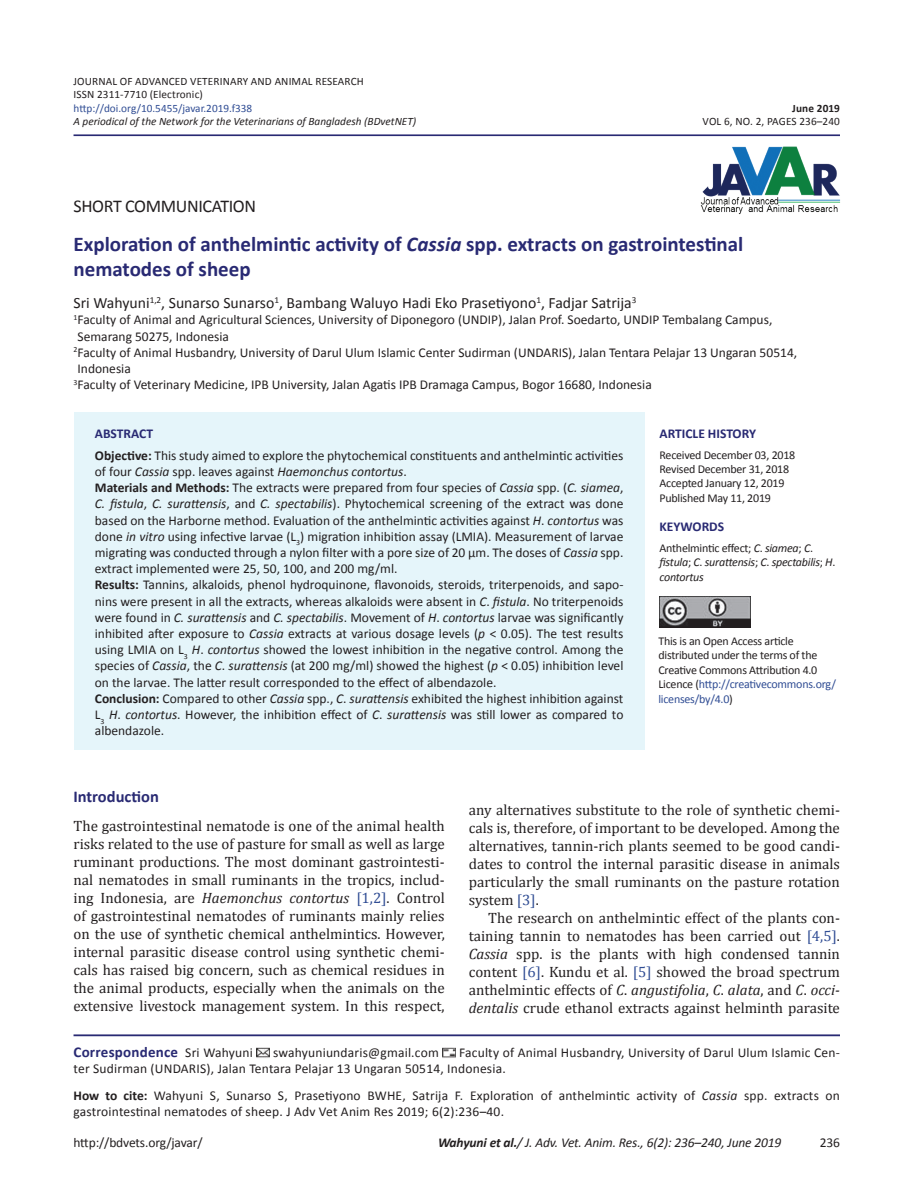
<style>
.page{position:relative;width:918px;height:1188px;background:#fff}
.page>*{position:absolute;margin:0;border:0;box-sizing:border-box;transform-origin:0 0}
.Article_Title{font:700 21px/25.2px "Calibri";color:#292a73}
.Issue_Date{font:18px "Calibri";letter-spacing:-.02em;color:#231f20}
.Head_A{font:700 16.5px "Calibri";color:#292a73}
.Authors{font:15.75px "Calibri";color:#231f20}
.Para_1st{font:15px/18px "Cambria";color:#231f20;text-align:justify}
.Para_Indent{font:15px/18px "Cambria";color:#231f20;text-align:justify}
.Author_Deatiles{font:700 15px "Calibri";letter-spacing:.015em;color:#292a73}
.ABSTRACT_TXT{font:13.5px/16.2px "Calibri";color:#231f20;text-align:justify}
.Affliation{font:13.5px/16.2px "Calibri";color:#231f20}
.Author_Deatiles-2{font:13.5px/16.2px "Calibri";letter-spacing:.015em;color:#231f20}
.t1{font:italic 13.5px "Calibri";letter-spacing:-.01em;color:#231f20}
.ABSTRACT_HD{font:700 13.5px "Calibri";color:#292a73}
.Issue_Date-2{font:12px/14.4px "Calibri";letter-spacing:-.02em;color:#231f20}
.Issue_Date-3{font:italic 12px/14.4px "Calibri";letter-spacing:-.02em;color:#231f20}
.VOL{font:11.25px "Calibri";letter-spacing:.01em;color:#231f20}
.DOI{font:italic 11.25px "Calibri";color:#231f20}
.VOL-2{font:11.25px "Calibri";color:#304d94}
.DOI-2{font:11.25px "Calibri";letter-spacing:.01em;color:#231f20}
.VOL-3{font:700 11.25px "Calibri";letter-spacing:.01em;color:#231f20}
.s1{font-style:italic}
.s2{font-weight:700}
.s3{font-style:normal}
.s4{color:#304d94}
.s5{font-weight:400;font-size:13.5px;color:#231f20}
</style>
<div class="page">
<hr style="left:74px;top:134px;width:766px;height:2px;background:#292a73">
<hr style="left:74px;top:1034px;width:766px;height:2px;background:#292a73">
<svg style="left:256px;top:1047px;width:13px;height:11px"></svg>
<svg style="left:443px;top:1047px;width:12px;height:11px"></svg>
<img style="left:700px;top:146px;width:141px;height:69px">
<div style="left:74px;top:413px;width:570px;height:337px;background:#e5f5fa"></div>
<img style="left:660px;top:597px;width:90px;height:30px">
<p class="VOL" style="left:74px;top:74px;width:292px">JOURNAL OF ADVANCED VETERINARY AND ANIMAL RESEARCH</p>
<p class="VOL" style="left:74px;top:88px;width:131px">ISSN 2311-7710 (Electronic)</p>
<p class="VOL-2" style="left:74px;top:101px;width:180px">http://doi.org/10.5455/javar.2019.f338</p>
<p class="VOL-3" style="left:792px;top:101px;width:49px">June 2019</p>
<p class="DOI" style="left:74px;top:115px;width:344px">A periodical of the Network for the Veterinarians of Bangladesh (BDvetNET)</p>
<p class="DOI-2" style="left:703px;top:115px;width:139px">VOL 6, NO. 2, PAGES 236–240</p>
<p class="Issue_Date" style="left:74px;top:195px;width:184px">SHORT COMMUNICATION</p>
<p class="Article_Title" style="left:74px;top:230px;width:671px">Exploration of anthelmintic activity of <span class="s1">Cassia</span> spp. extracts on gastrointestinal nematodes of sheep</p>
<p class="Authors" style="left:74px;top:293px;width:564px">Sri Wahyuni<sup>1,2</sup>, Sunarso Sunarso<sup>1</sup>, Bambang Waluyo Hadi Eko Prasetiyono<sup>1</sup>, Fadjar Satrija<sup>3</sup></p>
<p class="Affliation" style="left:74px;top:311px;width:700px"><sup>1</sup>Faculty of Animal and Agricultural Sciences, University of Diponegoro (UNDIP), Jalan Prof. Soedarto, UNDIP Tembalang Campus,<br>Semarang 50275, Indonesia</p>
<p class="Affliation" style="left:74px;top:344px;width:725px"><sup>2</sup>Faculty of Animal Husbandry, University of Darul Ulum Islamic Center Sudirman (UNDARIS), Jalan Tentara Pelajar 13 Ungaran 50514,<br>Indonesia</p>
<p class="Affliation" style="left:74px;top:376px;width:580px"><sup>3</sup>Faculty of Veterinary Medicine, IPB University, Jalan Agatis IPB Dramaga Campus, Bogor 16680, Indonesia</p>
<p class="ABSTRACT_HD" style="left:95px;top:425px;width:60px">ABSTRACT</p>
<p class="ABSTRACT_TXT" style="left:95px;top:447px;width:530px"><span class="s2">Objective:</span> This study aimed to explore the phytochemical constituents and anthelmintic activities of four <span class="s1">Cassia</span> spp. leaves against <span class="s1">Haemonchus contortus</span>.</p>
<p class="ABSTRACT_TXT" style="left:95px;top:479px;width:530px"><span class="s2">Materials and Methods:</span> The extracts were prepared from four species of <span class="s1">Cassia</span> spp. (<span class="s1">C. siamea</span>, <span class="s1">C. fistula</span>, <span class="s1">C. surattensis</span>, and <span class="s1">C. spectabilis</span>). Phytochemical screening of the extract was done based on the Harborne method. Evaluation of the anthelmintic activities against <span class="s1">H</span>. <span class="s1">contortus</span> was done <span class="s1">in vitro</span> using infective larvae (L<sub>3</sub>) migration inhibition assay (LMIA). Measurement of larvae migrating was conducted through a nylon filter with a pore size of 20 µm. The doses of <span class="s1">Cassia</span> spp. extract implemented were 25, 50, 100, and 200 mg/ml.</p>
<p class="ABSTRACT_TXT" style="left:95px;top:576px;width:530px"><span class="s2">Results:</span> Tannins, alkaloids, phenol hydroquinone, flavonoids, steroids, triterpenoids, and sapo&shy;nins were present in all the extracts, whereas alkaloids were absent in <span class="s1">C</span>. <span class="s1">fistula</span>. No triterpenoids were found in <span class="s1">C. surattensis</span> and <span class="s1">C. spectabilis</span>. Movement of <span class="s1">H</span>. <span class="s1">contortus</span> larvae was significantly inhibited after exposure to <span class="s1">Cassia</span> extracts at various dosage levels (<span class="s1">p</span> &lt; 0.05). The test results using LMIA on L<sub>3</sub> <span class="s1">H</span>. <span class="s1">contortus</span> showed the lowest inhibition in the negative control. Among the species of <span class="s1">Cassia</span>, the <span class="s1">C</span>. <span class="s1">surattensis</span> (at 200 mg/ml) showed the highest (<span class="s1">p</span> &lt; 0.05) inhibition level on the larvae. The latter result corresponded to the effect of albendazole.</p>
<p class="ABSTRACT_TXT" style="left:95px;top:690px;width:530px"><span class="s2">Conclusion:</span> Compared to other <span class="s1">Cassia</span> spp., <span class="s1">C</span>. <span class="s1">surattensis</span> exhibited the highest inhibition against L<sub>3</sub> <span class="s1">H</span>. <span class="s1">contortus</span>. However, the inhibition effect of <span class="s1">C</span>. <span class="s1">surattensis</span> was still lower as compared to albendazole.</p>
<p class="ABSTRACT_HD" style="left:660px;top:425px;width:98px">ARTICLE HISTORY</p>
<p class="Issue_Date-2" style="left:660px;top:447px;width:137px">Received December 03, 2018</p>
<p class="Issue_Date-2" style="left:660px;top:461px;width:131px">Revised December 31, 2018</p>
<p class="Issue_Date-2" style="left:660px;top:476px;width:126px">Accepted January 12, 2019</p>
<p class="Issue_Date-2" style="left:660px;top:490px;width:113px">Published May 11, 2019</p>
<p class="ABSTRACT_HD" style="left:660px;top:519px;width:66px">KEYWORDS</p>
<p class="Issue_Date-3" style="left:660px;top:540px;width:177px"><span class="s3">Anthelmintic effect;</span> C<span class="s3">.</span> siamea<span class="s3">;</span> C<span class="s3">. </span>fistula<span class="s3">;</span> C<span class="s3">.</span> surattensis<span class="s3">;</span> C<span class="s3">.</span> spectabilis<span class="s3">;</span> H<span class="s3">. </span>contortus</p>
<p class="Issue_Date-2" style="left:658px;top:633px;width:179px">This is an Open Access article distributed under the terms of the<br>Creative Commons Attribution 4.0<br>Licence (<span class="s4">http://creativecommons.org/ licenses/by/4.0</span>)</p>
<p class="Head_A" style="left:74px;top:786px;width:87px">Introduction</p>
<p class="Para_1st" style="left:74px;top:816px;width:373px">The gastrointestinal nematode is one of the animal health risks related to the use of pasture for small as well as large ruminant productions. The most dominant gastrointesti&shy;nal nematodes in small ruminants in the tropics, includ&shy;ing Indonesia, are <span class="s1">Haemonchus contortus</span> <span class="s4">[1,2]</span>. Control of gastrointestinal nematodes of ruminants mainly relies on the use of synthetic chemical anthelmintics. However, internal parasitic disease control using synthetic chemi&shy;cals has raised big concern, such as chemical residues in the animal products, especially when the animals on the extensive livestock management system. In this respect,</p>
<p class="Para_1st" style="left:469px;top:801px;width:373px">any alternatives substitute to the role of synthetic chemi&shy;cals is, therefore, of important to be developed. Among the alternatives, tannin-rich plants seemed to be good candi&shy;dates to control the internal parasitic disease in animals particularly the small ruminants on the pasture rotation system <span class="s4">[3]</span>.</p>
<p class="Para_Indent" style="left:469px;top:909px;width:373px;text-indent:20px">The research on anthelmintic effect of the plants con&shy;taining tannin to nematodes has been carried out <span class="s4">[4,5]</span>.<br><span class="s1">Cassia</span> spp. is the plants with high condensed tannin content <span class="s4">[6]</span>. Kundu et al. <span class="s4">[5]</span> showed the broad spectrum anthelmintic effects of <span class="s1">C</span>. <span class="s1">angustifolia</span>, <span class="s1">C</span>. <span class="s1">alata</span>, and <span class="s1">C</span>. <span class="s1">occi&shy;dentalis</span> crude ethanol extracts against helminth parasite</p>
<p class="Author_Deatiles" style="left:74px;top:1043px;width:181px">Correspondence <span class="s5">Sri Wahyuni</span></p>
<p class="Author_Deatiles-2" style="left:273px;top:1044px;width:167px">swahyuniundaris@gmail.com</p>
<p class="Author_Deatiles-2" style="left:74px;top:1044px;width:768px;text-indent:386px">Faculty of Animal Husbandry, University of Darul Ulum Islamic Cen&shy;ter Sudirman (UNDARIS), Jalan Tentara Pelajar 13 Ungaran 50514, Indonesia.</p>
<p class="Author_Deatiles-2" style="left:74px;top:1087px;width:768px"><span class="s2">How to cite:</span> Wahyuni S, Sunarso S, Prasetiyono BWHE, Satrija F. Exploration of anthelmintic activity of <span class="s1">Cassia</span> spp. extracts on gastrointestinal nematodes of sheep. J Adv Vet Anim Res 2019; 6(2):236–40.</p>
<p class="ABSTRACT_TXT" style="left:74px;top:1133px;width:131px">http://bdvets.org/javar/</p>
<p class="t1" style="left:438px;top:1134px;width:345px"><span class="s2">Wahyuni et al.</span>/ J. Adv. Vet. Anim. Res., 6(2): 236–240, June 2019</p>
<p class="ABSTRACT_TXT" style="left:820px;top:1133px;width:22px">236</p>
</div>
